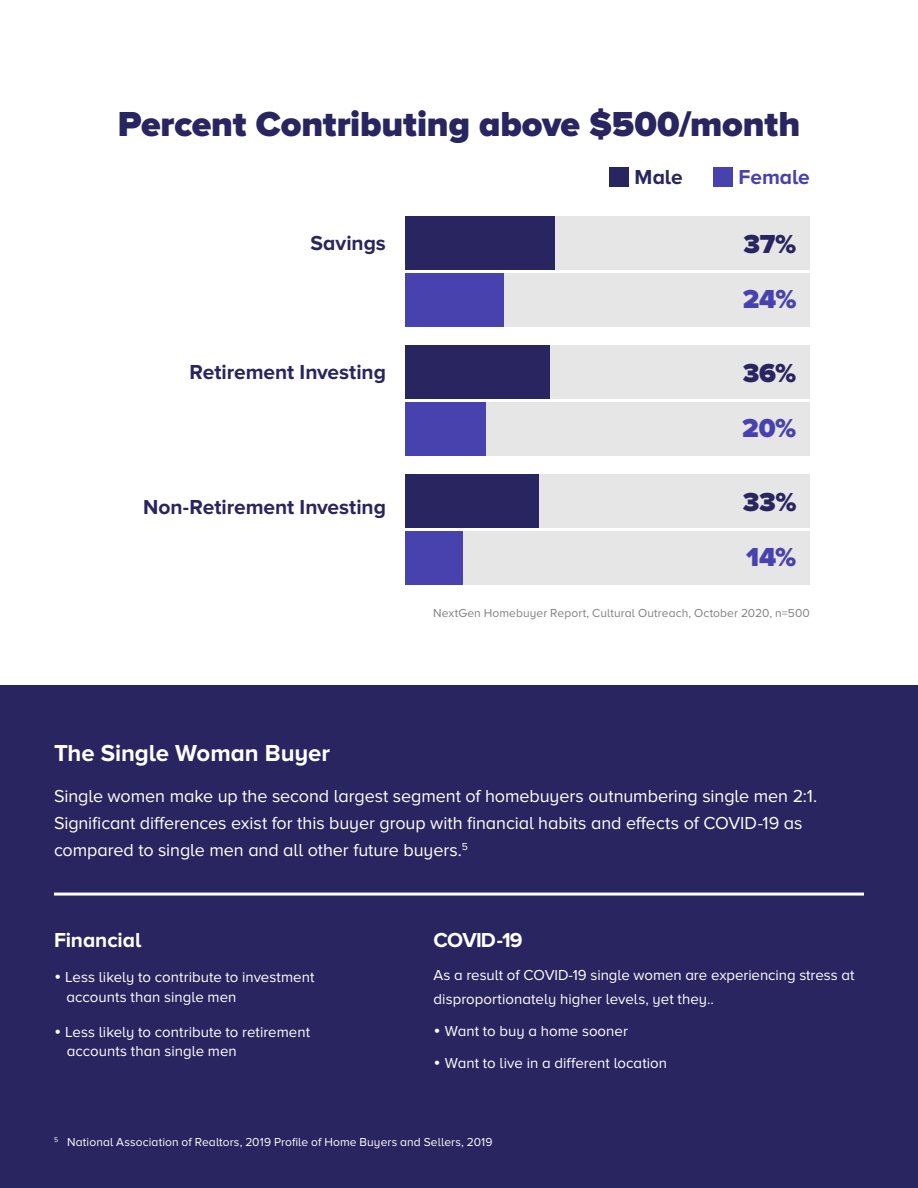
<style>
.page{position:relative;width:918px;height:1188px;background:#fff}
.page>*{position:absolute;margin:0;border:0;box-sizing:border-box;transform-origin:0 0}
.t1{font:900 36px "Proxima Nova";letter-spacing:-.005em;color:#292560}
.t2{font:900 27px "Proxima Nova";color:#292560}
.t3{font:900 27px "Proxima Nova";color:#4842ae}
.t4{font:700 24px "Proxima Nova";letter-spacing:-.005em;color:#fff}
.t5{font:700 21px "Proxima Nova";letter-spacing:-.005em;color:#292560}
.t6{font:700 21px "Proxima Nova";letter-spacing:-.01em;color:#fff}
.t7{font:700 21px "Proxima Nova";letter-spacing:-.005em;color:#4842ae}
.t8{font:18px/27px "Proxima Nova";letter-spacing:-.005em;color:#fff}
.t9{font:15px/19.5px "Proxima Nova";color:#fff}
.t10{font:12px "Proxima Nova";letter-spacing:.01em;color:#fff}
.t11{font:12px "Proxima Nova";letter-spacing:.01em;color:#828282}
.s1{font-family:"Gotham";font-weight:500}
</style>
<div class="page">
<div style="left:405px;top:217px;width:405px;height:53px;background:#e6e6e6"></div>
<div style="left:405px;top:217px;width:149px;height:53px;background:#292560"></div>
<div style="left:405px;top:273px;width:405px;height:54px;background:#e6e6e6"></div>
<div style="left:405px;top:273px;width:98px;height:54px;background:#4842ae"></div>
<div style="left:405px;top:346px;width:405px;height:53px;background:#e6e6e6"></div>
<div style="left:405px;top:346px;width:145px;height:53px;background:#292560"></div>
<div style="left:405px;top:402px;width:405px;height:54px;background:#e6e6e6"></div>
<div style="left:405px;top:402px;width:81px;height:54px;background:#4842ae"></div>
<div style="left:405px;top:475px;width:405px;height:53px;background:#e6e6e6"></div>
<div style="left:405px;top:475px;width:134px;height:53px;background:#292560"></div>
<div style="left:405px;top:531px;width:405px;height:54px;background:#e6e6e6"></div>
<div style="left:405px;top:531px;width:57px;height:54px;background:#4842ae"></div>
<div style="left:609px;top:167px;width:20px;height:20px;background:#292560"></div>
<div style="left:713px;top:167px;width:20px;height:20px;background:#4842ae"></div>
<div style="left:0;top:686px;width:918px;height:502px;background:#292560"></div>
<hr style="left:54px;top:893px;width:810px;height:3px;background:#fff">
<h1 class="t1" style="left:118px;top:104px;width:684px">Percent Contributing above $500/month</h1>
<h3 class="t5" style="left:310px;top:231px;width:77px">Savings</h3>
<h3 class="t5" style="left:190px;top:360px;width:198px">Retirement Investing</h3>
<h3 class="t5" style="left:143px;top:494px;width:244px">Non-Retirement Investing</h3>
<h3 class="t5" style="left:635px;top:165px;width:50px">Male</h3>
<h3 class="t7" style="left:739px;top:165px;width:73px">Female</h3>
<h2 class="t2" style="left:743px;top:228px;width:55px">37%</h2>
<h2 class="t3" style="left:743px;top:284px;width:55px">24%</h2>
<h2 class="t2" style="left:743px;top:357px;width:55px">36%</h2>
<h2 class="t3" style="left:742px;top:413px;width:56px">20%</h2>
<h2 class="t2" style="left:743px;top:486px;width:55px">33%</h2>
<h2 class="t3" style="left:746px;top:542px;width:52px">14%</h2>
<p class="t11" style="left:433px;top:606px;width:378px">NextGen Homebuyer Report, Cultural Outreach, October 2020, n=500</p>
<h3 class="t4" style="left:54px;top:739px;width:278px">The Single Woman Buyer</h3>
<p class="t8" style="left:54px;top:783px;width:765px">Single women make up the second largest segment of homebuyers outnumbering single men 2:1.<br>Significant differences exist for this buyer group with financial habits and effects of COVID-19 as compared to single men and all other future buyers.<sup>5</sup></p>
<h3 class="t6" style="left:54px;top:928px;width:89px">Financial</h3>
<h3 class="t6" style="left:434px;top:928px;width:91px">COVID-19</h3>
<p class="t9" style="left:434px;top:964px;width:422px;line-height:24px">As a result of COVID-19 single women are experiencing stress at disproportionately higher levels, yet they..</p>
<p class="t9" style="left:67px;top:968px;width:249px;text-indent:-13px"><span class="s1">•</span> Less likely to contribute to investment accounts than single men</p>
<p class="t9" style="left:67px;top:1022px;width:245px;text-indent:-13px"><span class="s1">•</span> Less likely to contribute to retirement accounts than single men</p>
<p class="t9" style="left:434px;top:1022px;width:196px"><span class="s1">•</span> Want to buy a home sooner</p>
<p class="t9" style="left:434px;top:1054px;width:235px"><span class="s1">•</span> Want to live in a different location</p>
<p class="t10" style="left:54px;top:1135px;width:440px"><sup>5</sup> National Association of Realtors, 2019 Profile of Home Buyers and Sellers, 2019</p>
</div>
